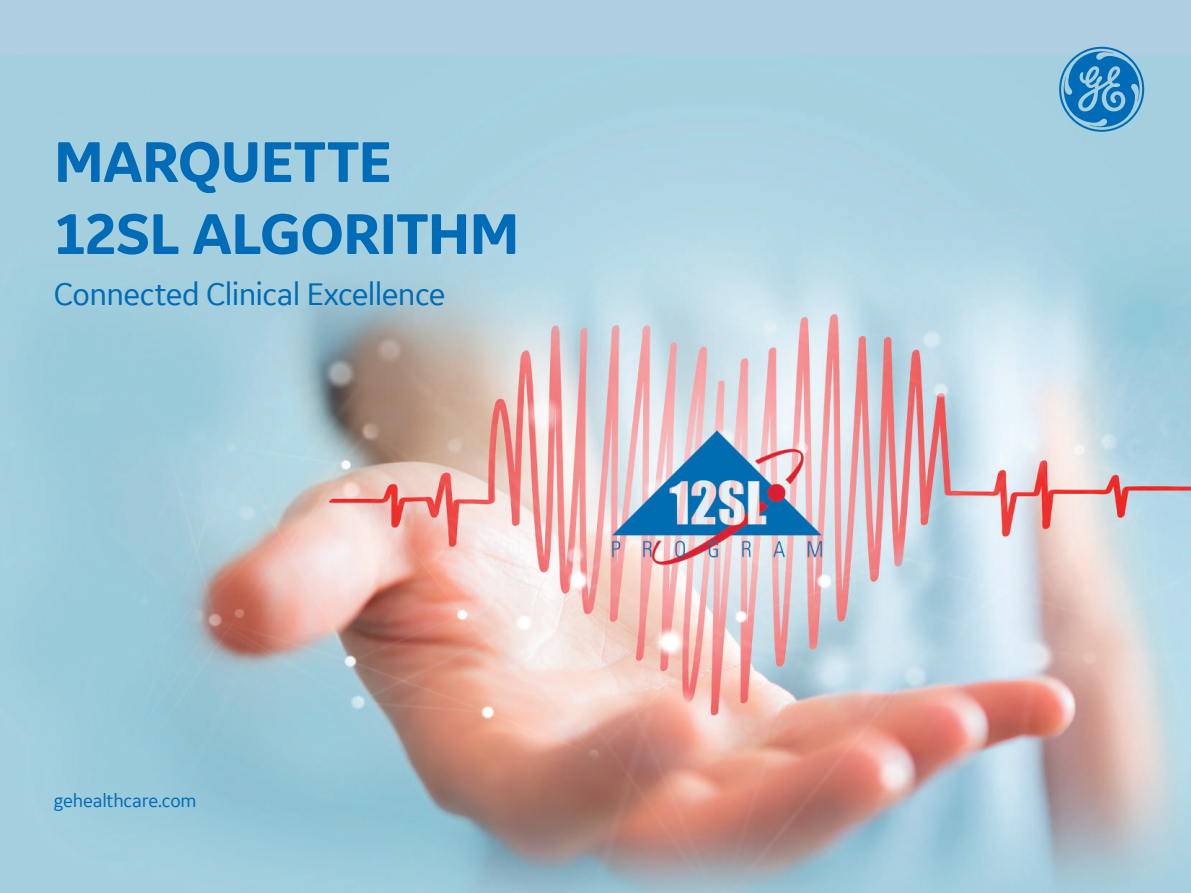
<style>
.page{position:relative;width:1191px;height:893px;background:#afcee2}
.page>*{position:absolute;margin:0;border:0;box-sizing:border-box;transform-origin:0 0}
.t1{font:700 60px/72px "GE Inspira Sans";letter-spacing:-.025em;color:#006cb7}
.t2{font:33px "GE Inspira Sans";letter-spacing:-.025em;color:#006cb7}
.t3{font:19.5px "GE Inspira Sans";letter-spacing:-.01em;color:#006cb7}
</style>
<div class="page">
<img style="left:0;top:55px;width:1191px;height:838px">
<svg style="left:1059px;top:47px;width:85px;height:85px"></svg>
<h1 class="t1" style="left:54px;top:125px;width:467px">MARQUETTE<br>12SL ALGORITHM</h1>
<p class="t2" style="left:54px;top:273px;width:393px">Connected Clinical Excellence</p>
<p class="t3" style="left:54px;top:788px;width:144px">gehealthcare.com</p>
</div>
